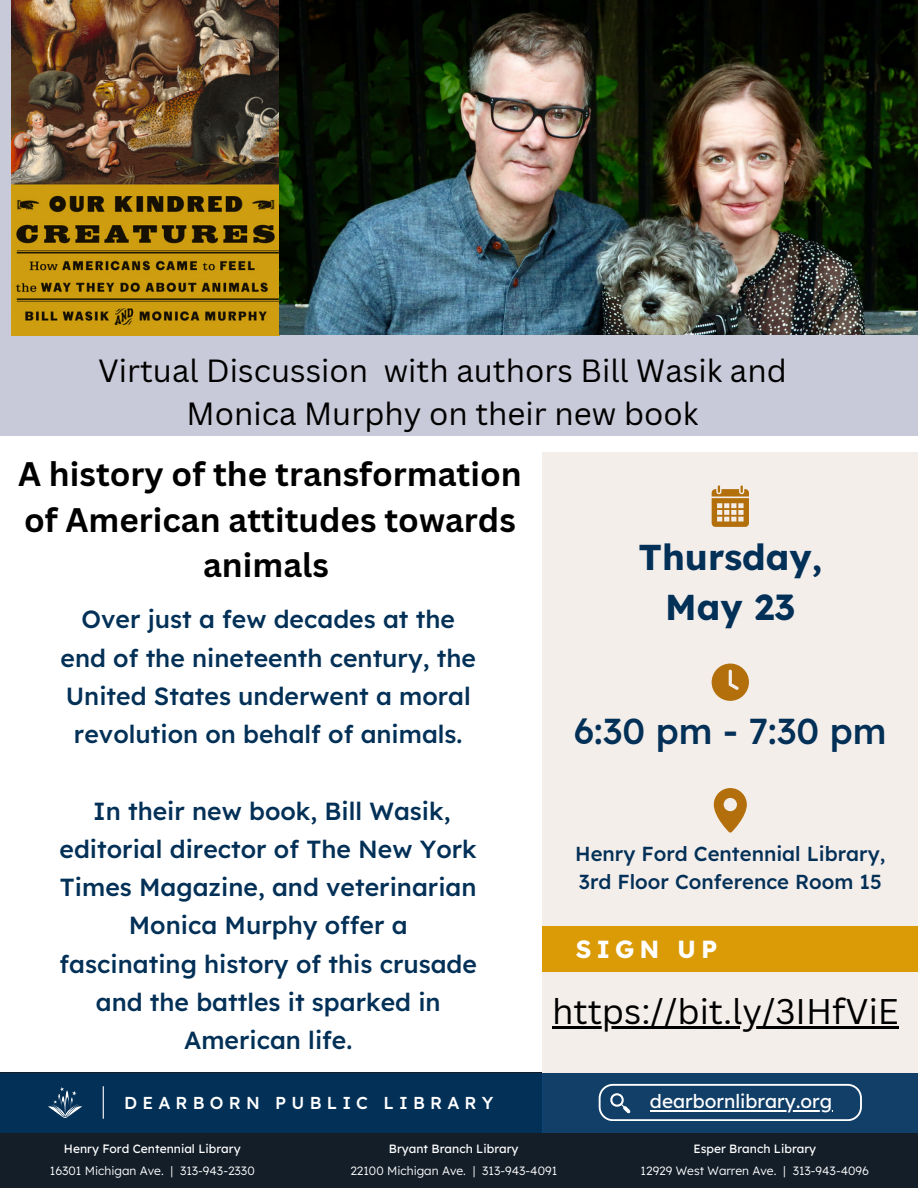
<style>
.page{position:relative;width:918px;height:1188px;background:#fff}
.page>*{position:absolute;margin:0;border:0;box-sizing:border-box;transform-origin:0 0}
.t1{font:700 36px/49.5px "Lexend";color:#033057;text-align:center}
.t2{font:500 36px "Lexend";color:#033057}
.t3{font:34.65px "Canva Sans";color:#000}
.t4{font:700 33.15px/45.9px "Canva Sans";color:#000;text-align:center}
.t5{font:31.2px/42.9px "Canva Sans";color:#000;text-align:center}
.t6{font:500 24.75px/38.2px "Lexend";color:#033057;text-align:center}
.t7{font:700 24.75px "Lexend";letter-spacing:.2em;color:#fff}
.t8{font:500 20.25px/28.2px "Lexend";color:#033057}
.t9{font:19.05px "Lexend";color:#fff}
.t10{font:500 17.25px "Lexend";letter-spacing:.3em;color:#fff}
.t11{font:300 12px "Lexend";color:#fff}
.t12{font:12px "Lexend";color:#fff}
</style>
<div class="page">
<div style="left:0;top:1073px;width:918px;height:115px;background:#131e29"></div>
<div style="left:543px;top:452px;width:375px;height:621px;background:#f4eeeb"></div>
<div style="left:0;top:0;width:917px;height:436px;background:#c9cad9"></div>
<div style="left:543px;top:926px;width:375px;height:46px;background:#db9b07"></div>
<svg style="left:714px;top:788px;width:32px;height:45px"></svg>
<svg style="left:712px;top:664px;width:37px;height:37px"></svg>
<svg style="left:712px;top:485px;width:37px;height:42px"></svg>
<div style="left:0;top:1073px;width:543px;height:59px;background:#033057"></div>
<div style="left:543px;top:1073px;width:375px;height:59px;background:#113f68"></div>
<svg style="left:48px;top:1087px;width:34px;height:31px"></svg>
<hr style="left:103px;top:1086px;width:1px;height:33px;background:#fff">
<svg style="left:599px;top:1084px;width:263px;height:37px"></svg>
<hr style="left:650px;top:1110px;width:182px;height:2px;background:#fff">
<img style="left:11px;top:0;width:907px;height:335px">
<hr style="left:552px;top:1026px;width:347px;height:2px;background:#000">
<h6 class="t5" style="left:98px;top:348px;width:690px">Virtual Discussion with authors Bill Wasik and<br>Monica Murphy on their new book</h6>
<p class="t4" style="left:18px;top:450px;width:505px">A history of the transformation of American attitudes towards animals</p>
<p class="t6" style="left:61px;top:600px;width:417px">Over just a few decades at the end of the nineteenth century, the<br>United States underwent a moral revolution on behalf of animals.</p>
<h4 class="t6" style="left:60px;top:791px;width:419px">In their new book, Bill Wasik, editorial director of The New York<br>Times Magazine, and veterinarian<br>Monica Murphy offer a fascinating history of this crusade and the battles it sparked in<br>American life.</h4>
<p class="t1" style="left:639px;top:532px;width:185px">Thursday,<br>May 23</p>
<h1 class="t2" style="left:574px;top:708px;width:314px">6:30 pm - 7:30 pm</h1>
<p class="t8" style="left:575px;top:839px;width:312px">Henry Ford Centennial Library,<br>3rd Floor Conference Room 15</p>
<h1 class="t7" style="left:576px;top:933px;width:143px">SIGN UP</h1>
<p class="t3" style="left:552px;top:987px;width:348px">https://bit.ly/3IHfViE</p>
<p class="t10" style="left:124px;top:1092px;width:371px">DEARBORN PUBLIC LIBRARY</p>
<p class="t9" style="left:650px;top:1089px;width:184px">dearbornlibrary.org</p>
<h2 class="t12" style="left:64px;top:1141px;width:178px">Henry Ford Centennial Library</h2>
<h1 class="t11" style="left:50px;top:1163px;width:206px">16301 Michigan Ave. | 313-943-2330</h1>
<h5 class="t12" style="left:389px;top:1141px;width:131px">Bryant Branch Library</h5>
<h5 class="t11" style="left:350px;top:1163px;width:208px">22100 Michigan Ave. | 313-943-4091</h5>
<p class="t12" style="left:693px;top:1141px;width:124px">Esper Branch Library</p>
<p class="t11" style="left:641px;top:1163px;width:230px">12929 West Warren Ave. | 313-943-4096</p>
</div>
